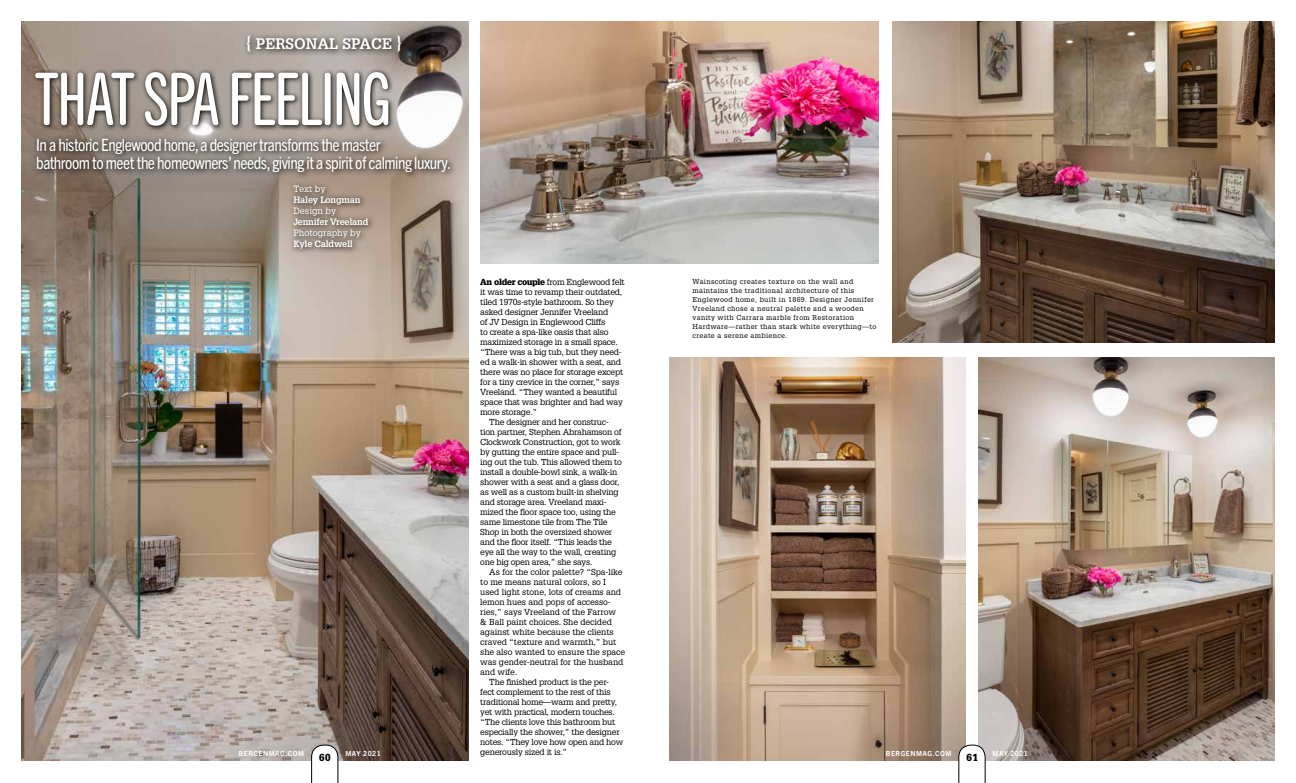
<style>
.page{position:relative;width:1296px;height:783px;background:#fff}
.page>*{position:absolute;margin:0;border:0;box-sizing:border-box;transform-origin:0 0}
.t1{font:73px "Trade Gothic Next SR Pro Cm";letter-spacing:-.02em;color:#fff}
.t2{font:condensed 17px/18px "Trade Gothic Next SR Pro";letter-spacing:-.03em;color:#fff}
.t3{font:700 15px "Glypha";color:#fff}
.t4{font:900 10px "Glypha";color:#000}
.t5{font:700 9px "Glypha";letter-spacing:-.02em;color:#fff}
.t6{font:9px "Glypha";color:#fff}
.t7{font:8.5px "Glypha";letter-spacing:-.025em;color:#000}
.t8{font:8.5px "Glypha";letter-spacing:-.005em;color:#000}
.t9{font:7px/9px "Glypha";letter-spacing:.05em;color:#000}
.t10{font:700 7px "Trade Gothic Next SR Pro";letter-spacing:.07em;color:#fff}
.s1{font-size:18px}
.s2{font-weight:900}
</style>
<div class="page">
<img style="left:979px;top:357px;width:295px;height:404px">
<img style="left:670px;top:357px;width:295px;height:404px">
<img style="left:22px;top:22px;width:447px;height:739px">
<svg style="left:243px;top:31px;width:165px;height:28px"></svg>
<svg style="left:958px;top:745px;width:27px;height:38px"></svg>
<svg style="left:311px;top:745px;width:27px;height:38px"></svg>
<svg style="left:31px;top:68px;width:364px;height:64px"></svg>
<svg style="left:32px;top:134px;width:425px;height:46px"></svg>
<svg style="left:289px;top:181px;width:86px;height:75px"></svg>
<img style="left:892px;top:22px;width:382px;height:321px">
<img style="left:481px;top:22px;width:398px;height:242px">
<h3 class="t3" style="left:246px;top:34px;width:158px"><span class="s1">{</span> PERSONAL SPACE <span class="s1">}</span></h3>
<h1 class="t1" style="left:34px;top:50px;width:358px">THAT SPA FEELING</h1>
<h2 class="t2" style="left:36px;top:135px;width:416px">In a historic Englewood home, a designer transforms the master<br>bathroom to meet the homeowners’ needs, giving it a spirit of calming luxury.</h2>
<p class="t6" style="left:293px;top:183px;width:34px">Text by</p>
<p class="t5" style="left:293px;top:194px;width:69px">Haley Longman</p>
<p class="t6" style="left:293px;top:205px;width:44px">Design by</p>
<p class="t5" style="left:293px;top:216px;width:76px">Jennifer Vreeland</p>
<p class="t6" style="left:293px;top:227px;width:69px">Photography by</p>
<p class="t5" style="left:293px;top:238px;width:61px">Kyle Caldwell</p>
<p class="t10" style="left:239px;top:749px;width:67px">BERGENMAG.COM</p>
<p class="t10" style="left:345px;top:749px;width:37px">MAY 2021</p>
<p class="t4" style="left:319px;top:752px;width:13px">60</p>
<p class="t7" style="left:480px;top:277px;width:146px"><span class="s2">An older couple</span> from Englewood felt</p>
<p class="t7" style="left:480px;top:287px;width:144px">it was time to revamp their outdated,</p>
<p class="t7" style="left:480px;top:297px;width:135px">tiled 1970s-style bathroom. So they</p>
<p class="t7" style="left:480px;top:307px;width:130px">asked designer Jennifer Vreeland</p>
<p class="t7" style="left:480px;top:317px;width:127px">of JV Design in Englewood Cliffs</p>
<p class="t7" style="left:480px;top:327px;width:130px">to create a spa-like oasis that also</p>
<p class="t7" style="left:480px;top:337px;width:139px">maximized storage in a small space.</p>
<p class="t7" style="left:480px;top:347px;width:143px">“There was a big tub, but they need-</p>
<p class="t7" style="left:480px;top:357px;width:142px">ed a walk-in shower with a seat, and</p>
<p class="t7" style="left:480px;top:367px;width:145px">there was no place for storage except</p>
<p class="t7" style="left:480px;top:377px;width:141px">for a tiny crevice in the corner,” says</p>
<p class="t7" style="left:480px;top:387px;width:139px">Vreeland. “They wanted a beautiful</p>
<p class="t7" style="left:480px;top:397px;width:144px">space that was brighter and had way</p>
<p class="t7" style="left:480px;top:407px;width:59px">more storage.”</p>
<p class="t7" style="left:489px;top:417px;width:121px">The designer and her construc-</p>
<p class="t7" style="left:480px;top:427px;width:143px">tion partner, Stephen Abrahamson of</p>
<p class="t7" style="left:480px;top:437px;width:142px">Clockwork Construction, got to work</p>
<p class="t7" style="left:480px;top:447px;width:140px">by gutting the entire space and pull-</p>
<p class="t7" style="left:480px;top:457px;width:143px">ing out the tub. This allowed them to</p>
<p class="t7" style="left:480px;top:467px;width:139px">install a double-bowl sink, a walk-in</p>
<p class="t7" style="left:480px;top:477px;width:141px">shower with a seat and a glass door,</p>
<p class="t7" style="left:480px;top:486px;width:140px">as well as a custom built-in shelving</p>
<p class="t7" style="left:480px;top:496px;width:128px">and storage area. Vreeland maxi-</p>
<p class="t7" style="left:480px;top:506px;width:137px">mized the floor space too, using the</p>
<p class="t7" style="left:480px;top:516px;width:129px">same limestone tile from The Tile</p>
<p class="t7" style="left:480px;top:526px;width:134px">Shop in both the oversized shower</p>
<p class="t7" style="left:480px;top:536px;width:133px">and the floor itself. “This leads the</p>
<p class="t7" style="left:480px;top:546px;width:137px">eye all the way to the wall, creating</p>
<p class="t7" style="left:480px;top:556px;width:114px">one big open area,” she says.</p>
<p class="t8" style="left:489px;top:566px;width:135px">As for the color palette? “Spa-like</p>
<p class="t8" style="left:480px;top:576px;width:127px">to me means natural colors, so I</p>
<p class="t8" style="left:480px;top:586px;width:142px">used light stone, lots of creams and</p>
<p class="t8" style="left:480px;top:596px;width:132px">lemon hues and pops of accesso-</p>
<p class="t8" style="left:480px;top:606px;width:137px">ries,” says Vreeland of the Farrow</p>
<p class="t8" style="left:480px;top:616px;width:133px">&amp; Ball paint choices. She decided</p>
<p class="t8" style="left:480px;top:626px;width:135px">against white because the clients</p>
<p class="t8" style="left:480px;top:636px;width:138px">craved “texture and warmth,” but</p>
<p class="t8" style="left:480px;top:646px;width:146px">she also wanted to ensure the space</p>
<p class="t8" style="left:480px;top:656px;width:145px">was gender-neutral for the husband</p>
<p class="t7" style="left:480px;top:666px;width:39px">and wife.</p>
<p class="t7" style="left:489px;top:676px;width:121px">The finished product is the per-</p>
<p class="t7" style="left:480px;top:686px;width:132px">fect complement to the rest of this</p>
<p class="t7" style="left:480px;top:696px;width:138px">traditional home—warm and pretty,</p>
<p class="t7" style="left:480px;top:706px;width:136px">yet with practical, modern touches.</p>
<p class="t7" style="left:480px;top:716px;width:137px">“The clients love this bathroom but</p>
<p class="t7" style="left:480px;top:726px;width:141px">especially the shower,” the designer</p>
<p class="t7" style="left:480px;top:736px;width:145px">notes. “They love how open and how</p>
<p class="t7" style="left:480px;top:746px;width:89px">generously sized it is.”</p>
<p class="t9" style="left:693px;top:276px;width:185px">Wainscoting creates texture on the wall and maintains the traditional architecture of this Englewood home, built in 1869. Designer Jennifer Vreeland chose a neutral palette and a wooden vanity with Carrara marble from Restoration Hardware—rather than stark white everything—to create a serene ambience.</p>
<p class="t10" style="left:886px;top:749px;width:67px">BERGENMAG.COM</p>
<p class="t4" style="left:966px;top:752px;width:13px">61</p>
<p class="t10" style="left:993px;top:749px;width:37px">MAY 2021</p>
</div>
